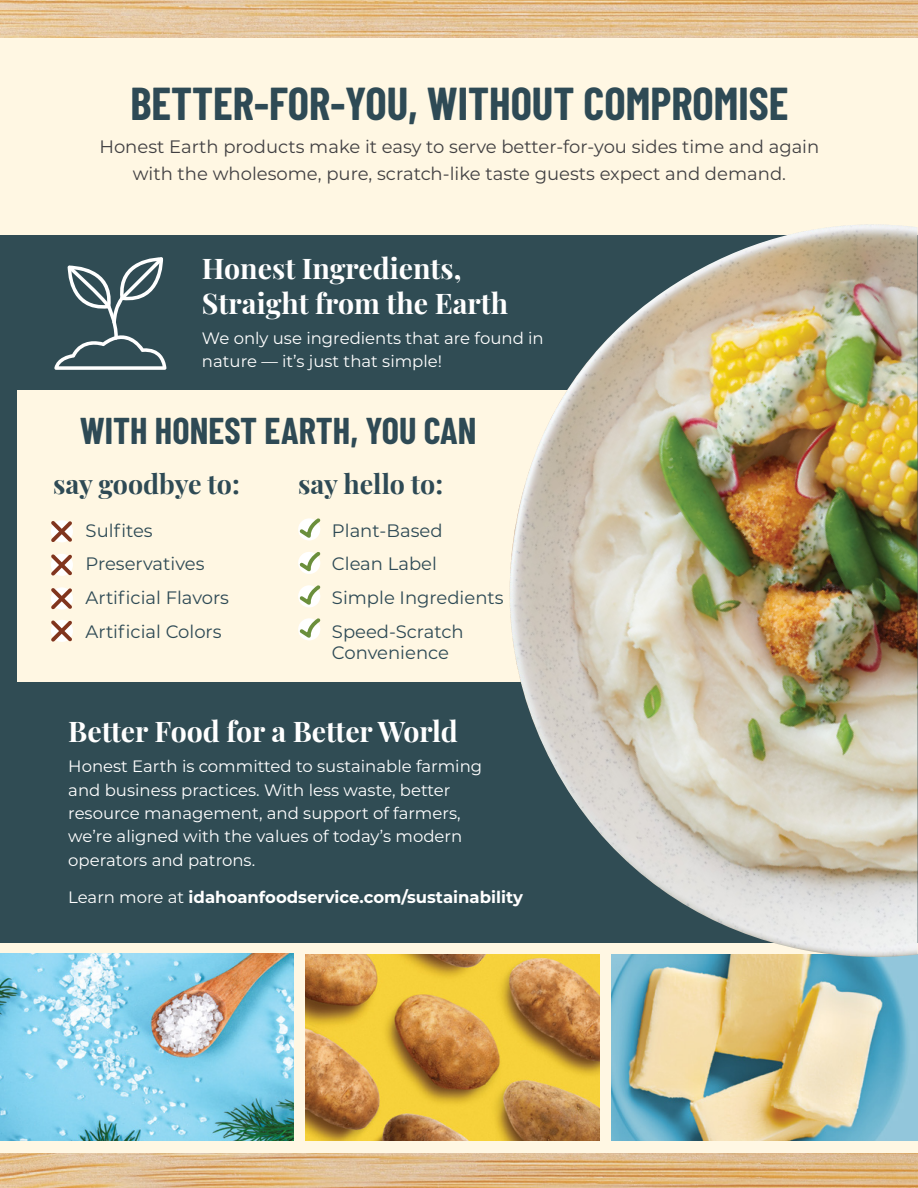
<style>
.page{position:relative;width:918px;height:1188px;background:#fff}
.page>*{position:absolute;margin:0;border:0;box-sizing:border-box;transform-origin:0 0}
.t1{font:700 45px "Barlow Condensed";color:#2e4a55}
.t2{font:700 36.45px "Barlow Condensed";color:#2e4a55}
.t3{font:700 28.5px/34.2px "Playfair Display";color:#fff}
.t4{font:700 26.85px "Playfair Display";color:#2e4a55}
.t5{font:18px/27px "Montserrat";color:#414042;text-align:center}
.t6{font:18px/33.8px "Montserrat";color:#2e4a55}
.t7{font:16.5px/23.4px "Montserrat";color:#fff}
.t8{font:700 16.5px "Montserrat";color:#fff}
.s1{font-weight:400}
</style>
<div class="page">
<img style="left:0;top:0;width:918px;height:1188px">
<div style="left:0;top:38px;width:918px;height:1115px;background:#fff7e3"></div>
<div style="left:0;top:235px;width:918px;height:708px;background:#304c54"></div>
<div style="left:18px;top:391px;width:859px;height:291px;background:#fff7e3"></div>
<svg style="left:51px;top:520px;width:22px;height:56px"></svg>
<svg style="left:51px;top:587px;width:22px;height:55px"></svg>
<svg style="left:298px;top:518px;width:23px;height:56px"></svg>
<svg style="left:298px;top:585px;width:23px;height:56px"></svg>
<svg style="left:54px;top:257px;width:112px;height:113px"></svg>
<img style="left:612px;top:959px;width:306px;height:182px">
<img style="left:0;top:954px;width:293px;height:186px">
<img style="left:305px;top:954px;width:295px;height:187px">
<img style="left:497px;top:224px;width:421px;height:735px">
<h1 class="t1" style="left:130px;top:71px;width:660px">BETTER-FOR-YOU, WITHOUT COMPROMISE</h1>
<p class="t5" style="left:99px;top:133px;width:721px">Honest Earth products make it easy to serve better-for-you sides time and again with the wholesome, pure, scratch-like taste guests expect and demand.</p>
<h3 class="t3" style="left:202px;top:249px;width:308px">Honest Ingredients,<br>Straight from the Earth</h3>
<p class="t7" style="left:202px;top:326px;width:343px">We only use ingredients that are found in nature — it’s just that simple!</p>
<h2 class="t2" style="left:80px;top:405px;width:398px">WITH HONEST EARTH, YOU CAN</h2>
<h3 class="t4" style="left:53px;top:463px;width:188px">say goodbye to:</h3>
<p class="t6" style="left:86px;top:513px;width:145px">Sulfites<br>Preservatives<br>Artificial Flavors<br>Artificial Colors</p>
<h3 class="t4" style="left:298px;top:463px;width:146px">say hello to:</h3>
<p class="t6" style="left:332px;top:513px;width:173px">Plant-Based<br>Clean Label<br>Simple Ingredients<br>Speed-Scratch</p>
<p class="t6" style="left:332px;top:635px;width:119px">Convenience</p>
<h3 class="t3" style="left:68px;top:712px;width:391px">Better Food for a Better World</h3>
<p class="t7" style="left:68px;top:754px;width:415px">Honest Earth is committed to sustainable farming and business practices. With less waste, better resource management, and support of farmers, we’re aligned with the values of today’s modern operators and patrons.</p>
<p class="t8" style="left:68px;top:885px;width:456px"><span class="s1">Learn more at</span> idahoanfoodservice.com/sustainability</p>
</div>
